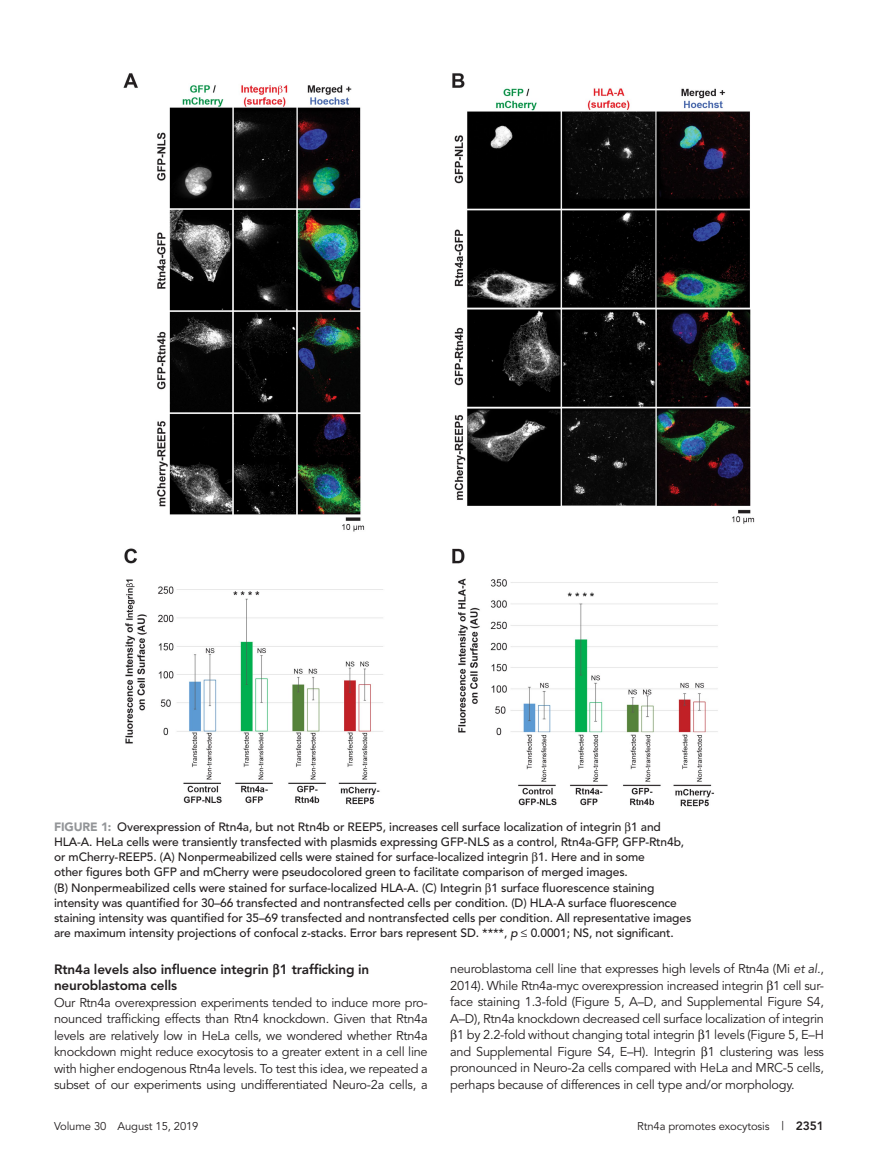
<style>
.page{position:relative;width:878px;height:1175px;background:#fff}
.page>*{position:absolute;margin:0;border:0;box-sizing:border-box;transform-origin:0 0}
.t1{font:800 13.5px/16.5px "Avenir";letter-spacing:-.01em;color:#231f20}
.ParaFL{font:12.75px/16.5px "Avenir";letter-spacing:-.02em;color:#231f20;text-align:justify}
.FigCaption_35_5p{font:500 12px/15px "Avenir";letter-spacing:-.01em;color:#231f20}
.ParaFL-2{font:11.25px "Avenir";letter-spacing:-.01em;color:#231f20}
.s1{font-weight:900;color:#939598}
.s2{font-style:italic}
.s3{font-size:12px}
.s4{font-weight:800;font-size:12px}
</style>
<div class="page">
<img style="left:124px;top:73px;width:630px;height:734px">
<p class="FigCaption_35_5p" style="left:54px;top:820px;width:638px"><span class="s1">FIGURE 1:</span> Overexpression of Rtn4a, but not Rtn4b or REEP5, increases cell surface localization of integrin 1 and HLA-A. HeLa cells were transiently transfected with plasmids expressing GFP-NLS as a control, Rtn4a-GFP, GFP-Rtn4b, or mCherry-REEP5. (A) Nonpermeabilized cells were stained for surface-localized integrin 1. Here and in some<br>other figures both GFP and mCherry were pseudocolored green to facilitate comparison of merged images.<br>(B) Nonpermeabilized cells were stained for surface-localized HLA-A. (C) Integrin 1 surface fluorescence staining intensity was quantified for 30–66 transfected and nontransfected cells per condition. (D) HLA-A surface fluorescence staining intensity was quantified for 35–69 transfected and nontransfected cells per condition. All representative images are maximum intensity projections of confocal z-stacks. Error bars represent SD. ****, <span class="s2">p</span> ≤ 0.0001; NS, not significant.</p>
<h2 class="t1" style="left:54px;top:960px;width:317px">Rtn4a levels also influence integrin 1 trafficking in neuroblastoma cells</h2>
<p class="ParaFL" style="left:54px;top:994px;width:375px">Our Rtn4a overexpression experiments tended to induce more pro&shy;nounced trafficking effects than Rtn4 knockdown. Given that Rtn4a levels are relatively low in HeLa cells, we wondered whether Rtn4a knockdown might reduce exocytosis to a greater extent in a cell line with higher endogenous Rtn4a levels. To test this idea, we repeated a subset of our experiments using undifferentiated Neuro-2a cells, a</p>
<p class="ParaFL" style="left:450px;top:960px;width:375px">neuroblastoma cell line that expresses high levels of Rtn4a (Mi <span class="s2">et al.</span>,</p>
<p class="ParaFL" style="left:450px;top:977px;width:375px">2014). While Rtn4a-myc overexpression increased integrin 1 cell sur-</p>
<p class="ParaFL" style="left:450px;top:993px;width:375px">face staining 1.3-fold (Figure 5, A–D, and Supplemental Figure S4,</p>
<p class="ParaFL" style="left:450px;top:1010px;width:375px">A–D), Rtn4a knockdown decreased cell surface localization of integrin</p>
<p class="ParaFL" style="left:457px;top:1026px;width:368px">1 by 2.2-fold without changing total integrin 1 levels (Figure 5, E–H</p>
<p class="ParaFL" style="left:450px;top:1043px;width:375px">and Supplemental Figure S4, E–H). Integrin 1 clustering was less</p>
<p class="ParaFL" style="left:450px;top:1059px;width:375px">pronounced in Neuro-2a cells compared with HeLa and MRC-5 cells,</p>
<p class="ParaFL" style="left:450px;top:1076px;width:346px">perhaps because of differences in cell type and/or morphology.</p>
<p class="ParaFL-2" style="left:54px;top:1119px;width:146px">Volume 30 August 15, 2019</p>
<p class="ParaFL-2" style="left:637px;top:1119px;width:188px">Rtn4a promotes exocytosis <span class="s3">|</span> <span class="s4">2351</span></p>
</div>
